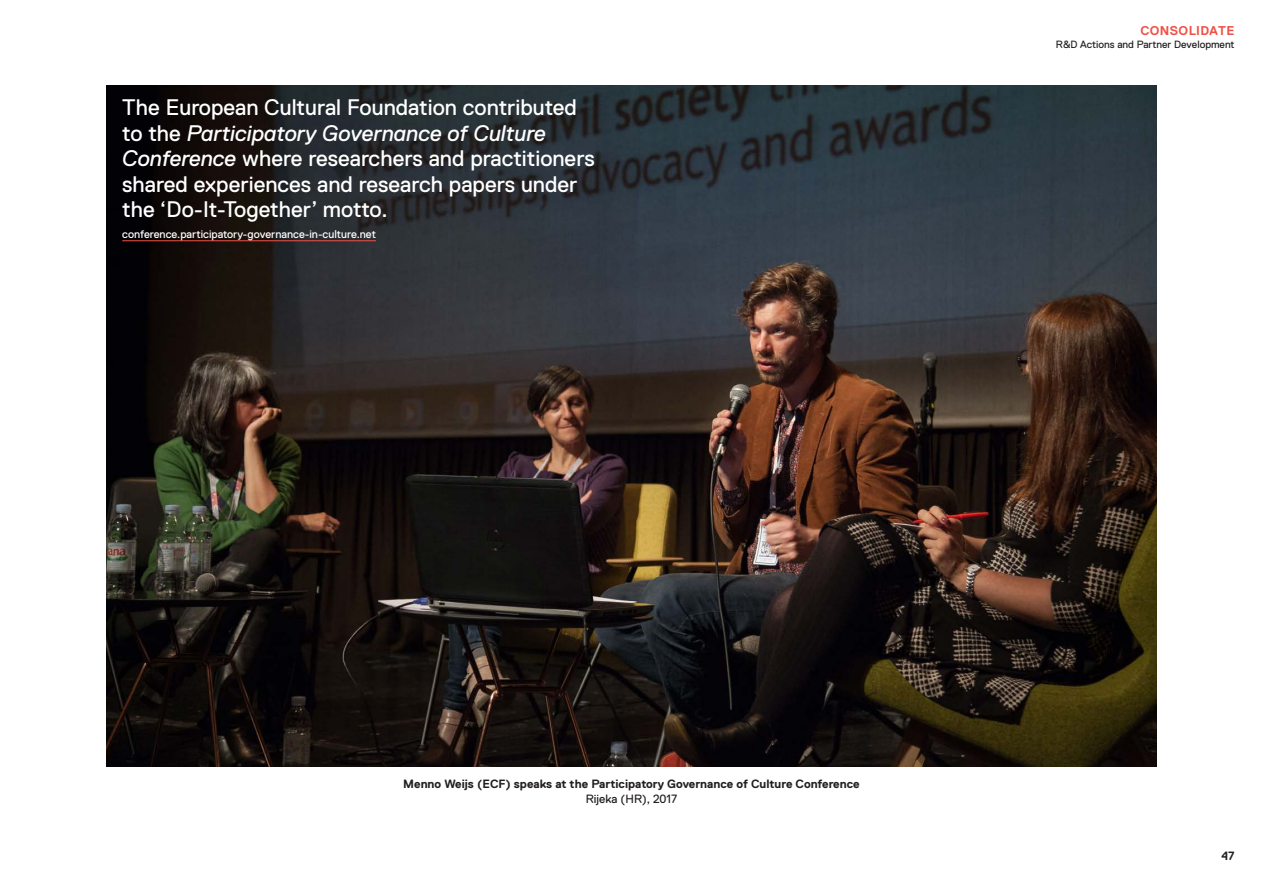
<style>
.page{position:relative;width:1263px;height:893px;background:#fff}
.page>*{position:absolute;margin:0;border:0;box-sizing:border-box;transform-origin:0 0}
.PS-Essay-Body_text-9{font:22.5px/25.5px "Replica Pro";color:#fff}
.t1{font:700 12.75px "Replica Pro";letter-spacing:.03em;color:#f05146}
.PS-Project-Image-cap{font:700 12px "Replica Pro";color:#231f20}
.PS-Project-Image-cap-2{font:12px "Replica Pro";color:#231f20}
.PS-Essay-Body_text-9-2{font:11.25px "Replica Pro";color:#fff}
.t2{font:10.5px "Replica Pro";color:#231f20}
.s1{font-style:italic}
</style>
<div class="page">
<img style="left:106px;top:85px;width:1051px;height:682px">
<hr style="left:122px;top:240px;width:254px;height:1px;background:#f05146">
<p class="PS-Essay-Body_text-9" style="left:122px;top:95px;width:474px">The European Cultural Foundation contributed to the <span class="s1">Participatory Governance of Culture Conference</span> where researchers and practitioners shared experiences and research papers under the ‘Do-It-Together’ motto.</p>
<p class="PS-Essay-Body_text-9-2" style="left:122px;top:228px;width:255px">conference.participatory-governance-in-culture.net</p>
<p class="t1" style="left:1140px;top:24px;width:96px">CONSOLIDATE</p>
<p class="t2" style="left:1056px;top:39px;width:180px">R&amp;D Actions and Partner Development</p>
<p class="PS-Project-Image-cap" style="left:403px;top:777px;width:458px">Menno Weijs (ECF) speaks at the Participatory Governance of Culture Conference</p>
<p class="PS-Project-Image-cap-2" style="left:586px;top:792px;width:93px">Rijeka (HR), 2017</p>
<p class="PS-Project-Image-cap" style="left:1221px;top:849px;width:15px">47</p>
</div>
